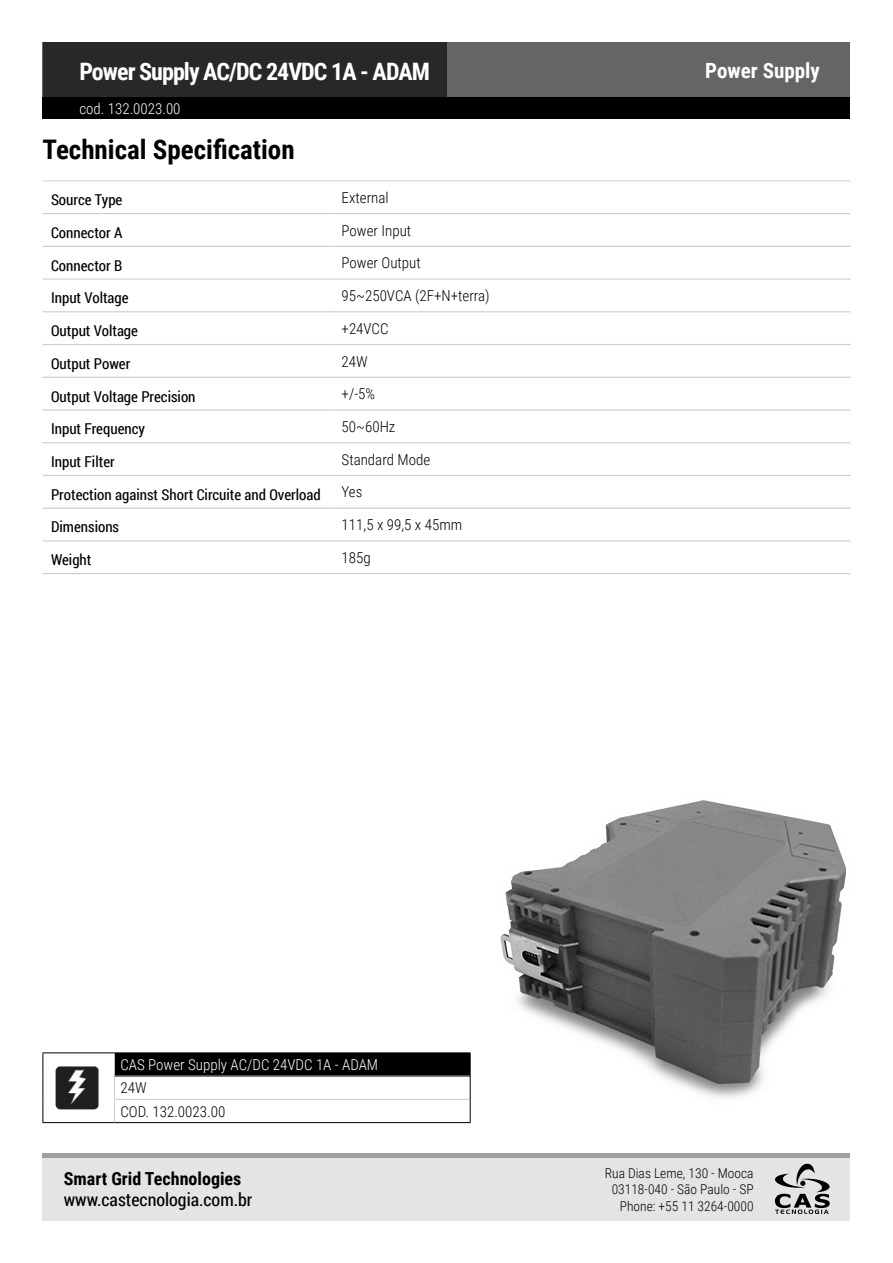
<style>
.page{position:relative;width:893px;height:1263px;background:#fff}
.page>*{position:absolute;margin:0;border:0;box-sizing:border-box;transform-origin:0 0}
.t1{font:700 27px "Roboto Condensed";color:#000}
.t2{font:700 24px "Roboto Condensed";letter-spacing:-.04em;color:#fff}
.t3{font:700 21px "Roboto Condensed";color:#fff}
.t4{font:18px "Roboto Condensed";color:#000}
.t5{font:700 18px "Roboto Condensed";color:#000}
.t6{font:15px "Roboto Condensed";color:#000}
.t7{font:300 15px/23.2px "Roboto Condensed";color:#000}
.t8{font:300 15px "Roboto Condensed";color:#fff}
.t9{font:300 13.5px/16.5px "Roboto Condensed";color:#000;text-align:right}
</style>
<div class="page">
<div style="left:43px;top:43px;width:807px;height:76px;background:#656565"></div>
<div style="left:43px;top:98px;width:807px;height:21px;background:#000"></div>
<div style="left:43px;top:43px;width:403px;height:55px;background:#282828"></div>
<div style="left:43px;top:1157px;width:807px;height:63px;background:#e4e4e4"></div>
<svg style="left:774px;top:1163px;width:56px;height:51px"></svg>
<hr style="left:43px;top:1153px;width:807px;height:4px;background:#a0a0a0">
<hr style="left:43px;top:180px;width:290px;height:1px;background:#cdcdcd">
<hr style="left:333px;top:180px;width:517px;height:1px;background:#cdcdcd">
<hr style="left:43px;top:213px;width:290px;height:1px;background:#cdcdcd">
<hr style="left:333px;top:213px;width:517px;height:1px;background:#cdcdcd">
<hr style="left:43px;top:246px;width:290px;height:1px;background:#cdcdcd">
<hr style="left:333px;top:246px;width:517px;height:1px;background:#cdcdcd">
<hr style="left:43px;top:278px;width:290px;height:2px;background:#cdcdcd">
<hr style="left:333px;top:278px;width:517px;height:2px;background:#cdcdcd">
<hr style="left:43px;top:311px;width:290px;height:1px;background:#cdcdcd">
<hr style="left:333px;top:311px;width:517px;height:1px;background:#cdcdcd">
<hr style="left:43px;top:344px;width:290px;height:1px;background:#cdcdcd">
<hr style="left:333px;top:344px;width:517px;height:1px;background:#cdcdcd">
<hr style="left:43px;top:377px;width:290px;height:1px;background:#cdcdcd">
<hr style="left:333px;top:377px;width:517px;height:1px;background:#cdcdcd">
<hr style="left:43px;top:409px;width:290px;height:1px;background:#cdcdcd">
<hr style="left:333px;top:409px;width:517px;height:1px;background:#cdcdcd">
<hr style="left:43px;top:442px;width:290px;height:1px;background:#cdcdcd">
<hr style="left:333px;top:442px;width:517px;height:1px;background:#cdcdcd">
<hr style="left:43px;top:475px;width:290px;height:1px;background:#cdcdcd">
<hr style="left:333px;top:475px;width:517px;height:1px;background:#cdcdcd">
<hr style="left:43px;top:508px;width:290px;height:1px;background:#cdcdcd">
<hr style="left:333px;top:508px;width:517px;height:1px;background:#cdcdcd">
<hr style="left:43px;top:540px;width:290px;height:1px;background:#cdcdcd">
<hr style="left:333px;top:540px;width:517px;height:1px;background:#cdcdcd">
<hr style="left:43px;top:573px;width:290px;height:1px;background:#cdcdcd">
<hr style="left:333px;top:573px;width:517px;height:1px;background:#cdcdcd">
<div style="left:114px;top:1053px;width:356px;height:23px;background:#000"></div>
<hr style="left:114px;top:1076px;width:356px;height:1px;background:#cdcdcd">
<hr style="left:114px;top:1099px;width:356px;height:1px;background:#cdcdcd">
<svg style="left:114px;top:1053px;width:1px;height:69px"></svg>
<hr style="left:43px;top:1052px;width:71px;height:1px;background:#000">
<svg style="left:43px;top:1053px;width:1px;height:69px"></svg>
<hr style="left:43px;top:1122px;width:71px;height:1px;background:#000">
<hr style="left:114px;top:1052px;width:357px;height:1px;background:#000">
<svg style="left:470px;top:1053px;width:1px;height:69px"></svg>
<hr style="left:114px;top:1122px;width:357px;height:1px;background:#000">
<img style="left:55px;top:1066px;width:44px;height:44px">
<img style="left:500px;top:800px;width:346px;height:298px">
<h2 class="t2" style="left:79px;top:54px;width:352px">Power Supply AC/DC 24VDC 1A - ADAM</h2>
<h3 class="t3" style="left:705px;top:56px;width:116px">Power Supply</h3>
<p class="t8" style="left:79px;top:98px;width:103px">cod. 132.0023.00</p>
<h1 class="t1" style="left:43px;top:130px;width:254px">Technical Specification</h1>
<p class="t6" style="left:51px;top:189px;width:73px">Source Type</p>
<p class="t7" style="left:342px;top:185px;width:49px">External</p>
<p class="t6" style="left:51px;top:222px;width:73px">Connector A</p>
<p class="t7" style="left:342px;top:218px;width:71px">Power Input</p>
<p class="t6" style="left:51px;top:255px;width:73px">Connector B</p>
<p class="t7" style="left:342px;top:251px;width:81px">Power Output</p>
<p class="t6" style="left:51px;top:288px;width:79px">Input Voltage</p>
<p class="t7" style="left:342px;top:284px;width:150px">95~250VCA (2F+N+terra)</p>
<p class="t6" style="left:51px;top:320px;width:89px">Output Voltage</p>
<p class="t7" style="left:342px;top:316px;width:48px">+24VCC</p>
<p class="t6" style="left:51px;top:353px;width:81px">Output Power</p>
<p class="t7" style="left:342px;top:349px;width:28px">24W</p>
<p class="t6" style="left:51px;top:386px;width:146px">Output Voltage Precision</p>
<p class="t7" style="left:342px;top:382px;width:35px">+/-5%</p>
<p class="t6" style="left:51px;top:418px;width:96px">Input Frequency</p>
<p class="t7" style="left:342px;top:414px;width:55px">50~60Hz</p>
<p class="t6" style="left:51px;top:451px;width:65px">Input Filter</p>
<p class="t7" style="left:342px;top:447px;width:90px">Standard Mode</p>
<p class="t6" style="left:51px;top:484px;width:271px">Protection against Short Circuite and Overload</p>
<p class="t7" style="left:342px;top:480px;width:22px">Yes</p>
<p class="t6" style="left:51px;top:517px;width:70px">Dimensions</p>
<p class="t7" style="left:342px;top:513px;width:122px">111,5 x 99,5 x 45mm</p>
<p class="t6" style="left:51px;top:549px;width:42px">Weight</p>
<p class="t7" style="left:342px;top:545px;width:31px">185g</p>
<p class="t8" style="left:120px;top:1054px;width:259px">CAS Power Supply AC/DC 24VDC 1A - ADAM</p>
<p class="t7" style="left:120px;top:1076px;width:106px">24W<br>COD. 132.0023.00</p>
<p class="t5" style="left:64px;top:1166px;width:179px">Smart Grid Technologies</p>
<p class="t4" style="left:64px;top:1187px;width:190px">www.castecnologia.com.br</p>
<p class="t9" style="left:605px;top:1164px;width:150px">Rua Dias Leme, 130 - Mooca<br>03118-040 - São Paulo - SP<br>Phone: +55 11 3264-0000</p>
</div>
